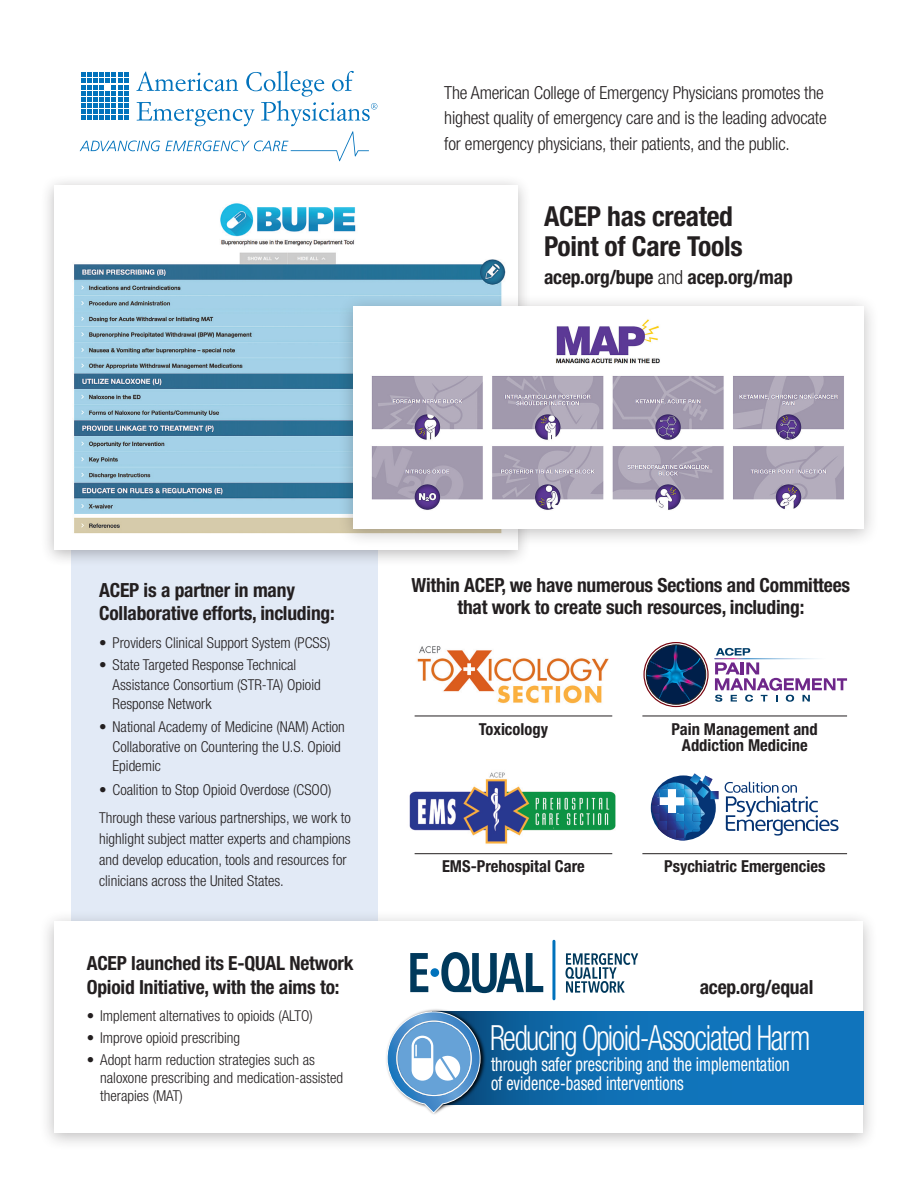
<style>
.page{position:relative;width:918px;height:1188px;background:#fff}
.page>*{position:absolute;margin:0;border:0;box-sizing:border-box;transform-origin:0 0}
.t1{font:300 condensed 34.8px "Helvetica Neue LT Std";letter-spacing:-.04em;color:#fff;scale:.85 1}
.Subhead_1{font:700 condensed 27.6px/29.4px "Helvetica Neue LT Std";letter-spacing:-.01em;color:#231f20}
.Subhead_1-2{font:700 condensed 19.5px/22.5px "Helvetica Neue LT Std";letter-spacing:-.01em;color:#231f20}
.t2{font:condensed 19.2px/18.6px "Helvetica Neue LT Std";color:#fff;scale:.85 1}
.Subhead_1-3{font:300 condensed 18px/25.5px "Helvetica Neue LT Std";letter-spacing:-.01em;color:#231f20}
.Subhead_with_Rule_Ab{font:700 condensed 16.5px/16.5px "Helvetica Neue LT Std";color:#231f20;text-align:center}
.Body_Copy{font:300 condensed 15px/19.5px "Helvetica Neue LT Std";color:#231f20}
.s1{font-weight:300}
</style>
<div class="page">
<div style="left:71px;top:513px;width:307px;height:433px;background:#e2eaf6"></div>
<div style="left:40px;top:174px;width:492px;height:393px;background:#231f20;opacity:.31"></div>
<img style="left:54px;top:185px;width:463px;height:356px">
<div style="left:338px;top:294px;width:542px;height:253px;background:#231f20;opacity:.28"></div>
<div style="left:353px;top:306px;width:511px;height:222px;background:#fff"></div>
<img style="left:371px;top:319px;width:473px;height:191px">
<hr style="left:415px;top:716px;width:197px;height:1px;background:#231f20">
<hr style="left:415px;top:853px;width:197px;height:1px;background:#231f20">
<hr style="left:642px;top:716px;width:205px;height:1px;background:#231f20">
<hr style="left:642px;top:853px;width:205px;height:1px;background:#231f20">
<div style="left:643px;top:642px;width:66px;height:65px;border:1px solid #76030d;border-radius:50%"></div>
<svg style="left:716px;top:648px;width:34px;height:8px"></svg>
<svg style="left:715px;top:662px;width:132px;height:40px"></svg>
<svg style="left:646px;top:645px;width:59px;height:59px;background:#344c71"></svg>
<div style="left:646px;top:645px;width:60px;height:59px;border:1px solid #231f20;border-radius:50%"></div>
<svg style="left:652px;top:773px;width:67px;height:67px"></svg>
<svg style="left:725px;top:782px;width:114px;height:54px"></svg>
<img style="left:417px;top:646px;width:192px;height:58px">
<img style="left:409px;top:772px;width:207px;height:72px">
<svg style="left:80px;top:71px;width:297px;height:90px"></svg>
<div style="left:39px;top:910px;width:839px;height:242px;background:#231f20;opacity:.3"></div>
<div style="left:54px;top:922px;width:808px;height:211px;background:#fff"></div>
<svg style="left:410px;top:953px;width:18px;height:39px"></svg>
<svg style="left:441px;top:952px;width:102px;height:41px"></svg>
<div style="left:430px;top:968px;width:9px;height:9px;background:#0072bc;border-radius:50%"></div>
<hr style="left:552px;top:941px;width:3px;height:58px;background:#0072bc">
<svg style="left:565px;top:953px;width:73px;height:40px"></svg>
<svg style="left:522px;top:1012px;width:341px;height:93px;background:#0f70b6"></svg>
<img style="left:372px;top:992px;width:150px;height:142px">
<svg style="left:387px;top:1011px;width:94px;height:103px"></svg>
<p class="Subhead_1-3" style="left:444px;top:79px;width:384px">The American College of Emergency Physicians promotes the highest quality of emergency care and is the leading advocate for emergency physicians, their patients, and the public.</p>
<p class="Subhead_1" style="left:544px;top:201px;width:200px">ACEP has created<br>Point of Care Tools</p>
<p class="Subhead_1-2" style="left:544px;top:265px;width:250px">acep.org/bupe <span class="s1">and</span> acep.org/map</p>
<p class="Subhead_1-2" style="left:99px;top:579px;width:237px">ACEP is a partner in many<br>Collaborative efforts, including:</p>
<p class="Body_Copy" style="left:99px;top:633px;width:233px">• Providers Clinical Support System (PCSS)</p>
<p class="Body_Copy" style="left:113px;top:655px;width:210px;text-indent:-14px">• State Targeted Response Technical<br>Assistance Consortium (STR-TA) Opioid<br>Response Network</p>
<p class="Body_Copy" style="left:113px;top:717px;width:234px;text-indent:-14px">• National Academy of Medicine (NAM) Action<br>Collaborative on Countering the U.S. Opioid<br>Epidemic</p>
<p class="Body_Copy" style="left:99px;top:780px;width:234px">• Coalition to Stop Opioid Overdose (CSOO)</p>
<p class="Body_Copy" style="left:99px;top:807px;width:253px;line-height:21px">Through these various partnerships, we work to highlight subject matter experts and champions and develop education, tools and resources for clinicians across the United States.</p>
<p class="Subhead_1-2" style="left:87px;top:951px;width:268px;line-height:24px">ACEP launched its E-QUAL Network<br>Opioid Initiative, with the aims to:</p>
<p class="Body_Copy" style="left:87px;top:1006px;width:228px">• Implement alternatives to opioids (ALTO)</p>
<p class="Body_Copy" style="left:87px;top:1028px;width:155px">• Improve opioid prescribing</p>
<p class="Body_Copy" style="left:100px;top:1051px;width:244px;line-height:18px;text-indent:-14px">• Adopt harm reduction strategies such as naloxone prescribing and medication-assisted therapies (MAT)</p>
<p class="Subhead_1-2" style="left:412px;top:573px;width:440px;text-align:center">Within ACEP, we have numerous Sections and Committees that work to create such resources, including:</p>
<p class="Subhead_with_Rule_Ab" style="left:479px;top:720px;width:71px">Toxicology</p>
<p class="Subhead_with_Rule_Ab" style="left:442px;top:858px;width:144px">EMS-Prehospital Care</p>
<p class="Subhead_with_Rule_Ab" style="left:672px;top:720px;width:148px">Pain Management and<br>Addiction Medicine</p>
<p class="Subhead_with_Rule_Ab" style="left:664px;top:858px;width:163px">Psychiatric Emergencies</p>
<p class="Subhead_1-2" style="left:700px;top:976px;width:115px">acep.org/equal</p>
<p class="t1" style="left:490px;top:1018px;width:378px">Reducing Opioid-Associated Harm</p>
<p class="t2" style="left:491px;top:1055px;width:353px">through safer prescribing and the implementation of evidence-based interventions</p>
</div>
